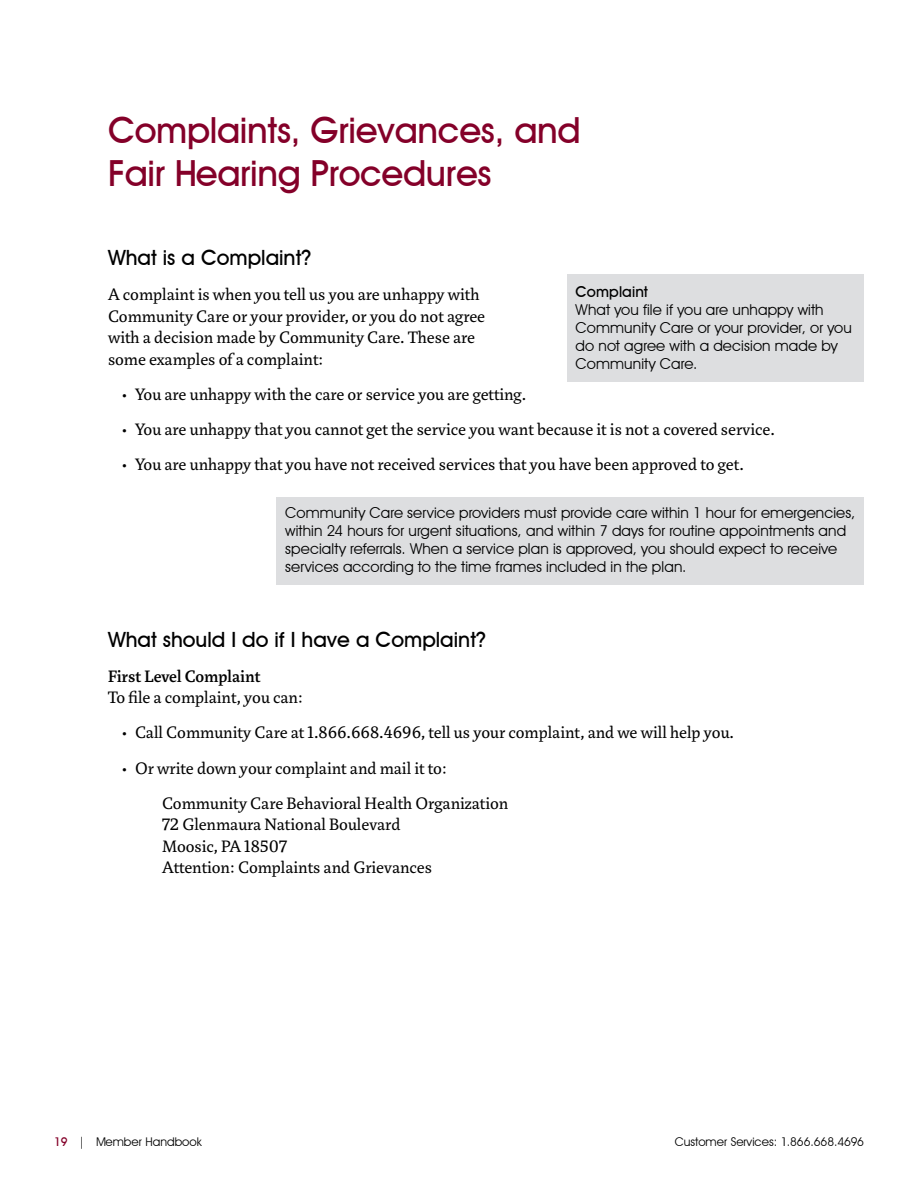
<style>
.page{position:relative;width:918px;height:1188px;background:#fff}
.page>*{position:absolute;margin:0;border:0;box-sizing:border-box;transform-origin:0 0}
.t1{font:700 36px/43.2px "Decker";letter-spacing:-.01em;color:#840029}
.t2{font:700 21px "Decker";color:#000}
.t3{font:18px/21.6px "Marat Pro";color:#000}
.t4{font:500 18px "Marat Pro";color:#000}
.t5{font:15px/18px "Decker";letter-spacing:.01em;color:#000}
.t6{font:700 15px "Decker";letter-spacing:.01em;color:#000}
.t7{font:12px "Decker";color:#000}
.s1{font-weight:700;color:#840029}
</style>
<div class="page">
<div style="left:567px;top:274px;width:297px;height:108px;background:#dddee0"></div>
<div style="left:277px;top:497px;width:587px;height:88px;background:#dddee0"></div>
<h1 class="t1" style="left:108px;top:108px;width:474px">Complaints, Grievances, and<br>Fair Hearing Procedures</h1>
<p class="t2" style="left:108px;top:245px;width:205px">What is a Complaint?</p>
<p class="t3" style="left:108px;top:284px;width:379px">A complaint is when you tell us you are unhappy with Community Care or your provider, or you do not agree with a decision made by Community Care. These are some examples of a complaint:</p>
<p class="t3" style="left:122px;top:384px;width:406px">• You are unhappy with the care or service you are getting.</p>
<p class="t3" style="left:122px;top:419px;width:655px">• You are unhappy that you cannot get the service you want because it is not a covered service.</p>
<p class="t3" style="left:122px;top:454px;width:624px">• You are unhappy that you have not received services that you have been approved to get.</p>
<p class="t6" style="left:576px;top:282px;width:74px">Complaint</p>
<p class="t5" style="left:576px;top:300px;width:278px">What you file if you are unhappy with<br>Community Care or your provider, or you do not agree with a decision made by<br>Community Care.</p>
<p class="t5" style="left:285px;top:504px;width:572px">Community Care service providers must provide care within 1 hour for emergencies, within 24 hours for urgent situations, and within 7 days for routine appointments and specialty referrals. When a service plan is approved, you should expect to receive services according to the time frames included in the plan.</p>
<p class="t2" style="left:108px;top:626px;width:380px">What should I do if I have a Complaint?</p>
<p class="t4" style="left:108px;top:666px;width:154px">First Level Complaint</p>
<p class="t3" style="left:108px;top:687px;width:196px">To file a complaint, you can:</p>
<p class="t3" style="left:122px;top:722px;width:614px">• Call Community Care at 1.866.668.4696, tell us your complaint, and we will help you.</p>
<p class="t3" style="left:162px;top:751px;width:348px;line-height:35.1px;text-indent:-40px">• Or write down your complaint and mail it to:<br>Community Care Behavioral Health Organization</p>
<p class="t3" style="left:162px;top:814px;width:272px">72 Glenmaura National Boulevard<br>Moosic, PA 18507<br>Attention: Complaints and Grievances</p>
<p class="t7" style="left:54px;top:1134px;width:149px"><span class="s1">19</span> | Member Handbook</p>
<p class="t7" style="left:675px;top:1134px;width:191px">Customer Services: 1.866.668.4696</p>
</div>
